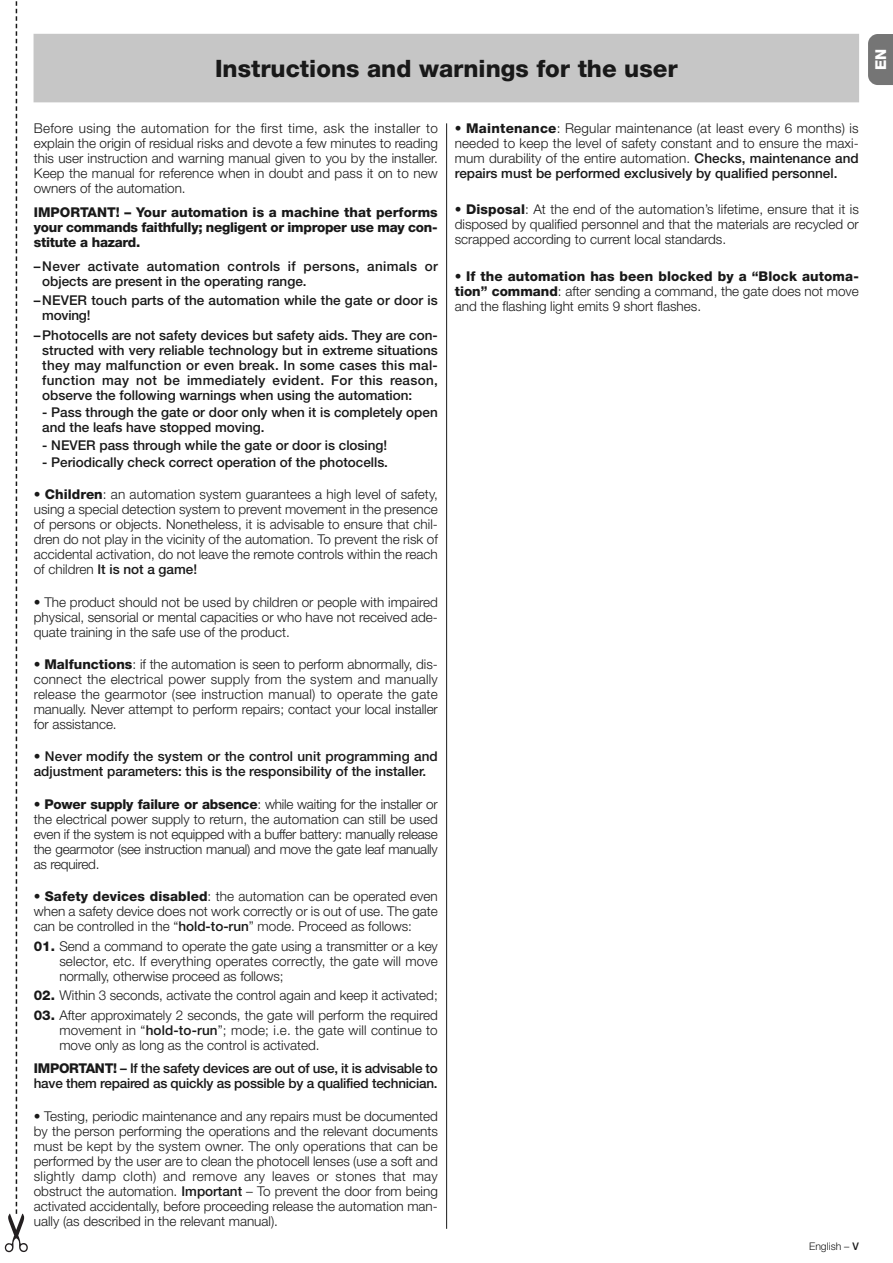
<style>
.page{position:relative;width:893px;height:1263px;background:#fff}
.page>*{position:absolute;margin:0;border:0;box-sizing:border-box;transform-origin:0 0}
.t1{font:800 24px "Helvetica Neue";color:#191919}
.t2{font:800 15px "Helvetica Neue";color:#fff}
.t3{font:300 13.5px/15.1px "Helvetica Neue";color:#191919;text-align:justify}
.t4{font:500 13.5px/15.1px "Helvetica Neue";color:#191919}
.t5{font:800 13.5px/15.1px "Helvetica Neue";letter-spacing:-.02em;color:#191919;text-align:justify}
.t6{font:500 13.5px/15.1px "Helvetica Neue";letter-spacing:-.02em;color:#191919}
.t7{font:500 13.5px/15.1px "Helvetica Neue";letter-spacing:.02em;color:#191919}
.t8{font:300 10.5px "Helvetica Neue";color:#191919}
.s1{font-weight:800}
.s2{font-weight:500}
.s3{font-weight:300}
</style>
<div class="page">
<svg style="left:868px;top:34px;width:24px;height:51px"></svg>
<hr style="left:446px;top:123px;width:1px;height:1106px;background:#191919">
<div style="left:34px;top:35px;width:824px;height:67px;background:#c6c6c6"></div>
<div style="left:34px;top:34px;width:825px;height:68px;border:1px solid #c6c6c6"></div>
<svg style="left:5px;top:1px;width:23px;height:1251px"></svg>
<h1 class="t1" style="left:215px;top:60px;width:464px">Instructions and warnings for the user</h1>
<p class="t3" style="left:34px;top:122px;width:406px">Before using the automation for the first time, ask the installer to explain the origin of residual risks and devote a few minutes to reading this user instruction and warning manual given to you by the installer.<br>Keep the manual for reference when in doubt and pass it on to new owners of the automation.</p>
<p class="t5" style="left:34px;top:206px;width:405px">IMPORTANT! – Your automation is a machine that performs your commands faithfully; negligent or improper use may con&shy;stitute a hazard.</p>
<p class="t7" style="left:42px;top:260px;width:397px;text-indent:-9px">–Never activate automation controls if persons, animals or objects are present in the operating range.</p>
<p class="t4" style="left:42px;top:294px;width:397px;text-indent:-9px">–NEVER touch parts of the automation while the gate or door is moving!</p>
<p class="t4" style="left:42px;top:329px;width:397px;text-align:justify;text-indent:-9px">–Photocells are not safety devices but safety aids. They are con&shy;structed with very reliable technology but in extreme situations they may malfunction or even break. In some cases this mal&shy;function may not be immediately evident. For this reason, observe the following warnings when using the automation:</p>
<p class="t4" style="left:42px;top:406px;width:397px">- Pass through the gate or door only when it is completely open and the leafs have stopped moving.</p>
<p class="t4" style="left:42px;top:439px;width:346px">- NEVER pass through while the gate or door is closing!</p>
<p class="t4" style="left:42px;top:456px;width:347px">- Periodically check correct operation of the photocells.</p>
<p class="t3" style="left:34px;top:488px;width:405px">• <span class="s1">Children</span>: an automation system guarantees a high level of safety, using a special detection system to prevent movement in the presence of persons or objects. Nonetheless, it is advisable to ensure that chil&shy;dren do not play in the vicinity of the automation. To prevent the risk of accidental activation, do not leave the remote controls within the reach of children <span class="s2">It is not a game!</span></p>
<p class="t3" style="left:34px;top:595px;width:406px">• The product should not be used by children or people with impaired physical, sensorial or mental capacities or who have not received ade&shy;quate training in the safe use of the product.</p>
<p class="t3" style="left:34px;top:658px;width:405px">• <span class="s1">Malfunctions</span>: if the automation is seen to perform abnormally, dis&shy;connect the electrical power supply from the system and manually release the gearmotor (see instruction manual) to operate the gate manually. Never attempt to perform repairs; contact your local installer for assistance.</p>
<p class="t4" style="left:34px;top:750px;width:405px"><span class="s3">•</span> Never modify the system or the control unit programming and adjustment parameters: this is the responsibility of the installer.</p>
<p class="t3" style="left:34px;top:797px;width:406px">• <span class="s1">Power supply failure or absence</span>: while waiting for the installer or the electrical power supply to return, the automation can still be used even if the system is not equipped with a buffer battery: manually release the gearmotor (see instruction manual) and move the gate leaf manually as required.</p>
<p class="t3" style="left:34px;top:890px;width:405px">• <span class="s1">Safety devices disabled</span>: the automation can be operated even when a safety device does not work correctly or is out of use. The gate can be controlled in the “<span class="s2">hold-to-run</span>” mode. Proceed as follows:</p>
<p class="t3" style="left:59px;top:940px;width:380px;text-indent:-26px"><span class="s1">01.</span> Send a command to operate the gate using a transmitter or a key selector, etc. If everything operates correctly, the gate will move normally, otherwise proceed as follows;</p>
<p class="t3" style="left:34px;top:989px;width:405px"><span class="s1">02.</span> Within 3 seconds, activate the control again and keep it activated;</p>
<p class="t3" style="left:59px;top:1008px;width:380px;text-indent:-26px"><span class="s1">03.</span> After approximately 2 seconds, the gate will perform the required movement in “<span class="s2">hold-to-run</span>”; mode; i.e. the gate will continue to move only as long as the control is activated.</p>
<p class="t6" style="left:34px;top:1062px;width:405px"><span class="s1">IMPORTANT!</span> – If the safety devices are out of use, it is advisable to have them repaired as quickly as possible by a qualified technician.</p>
<p class="t3" style="left:34px;top:1109px;width:405px">• Testing, periodic maintenance and any repairs must be documented by the person performing the operations and the relevant documents must be kept by the system owner. The only operations that can be performed by the user are to clean the photocell lenses (use a soft and slightly damp cloth) and remove any leaves or stones that may obstruct the automation. <span class="s2">Important</span> – To prevent the door from being activated accidentally, before proceeding release the automation man&shy;ually (as described in the relevant manual).</p>
<p class="t3" style="left:455px;top:122px;width:405px">• <span class="s1">Maintenance</span>: Regular maintenance (at least every 6 months) is needed to keep the level of safety constant and to ensure the maxi&shy;mum durability of the entire automation. <span class="s2">Checks, maintenance and repairs must be performed exclusively by qualified personnel.</span></p>
<p class="t3" style="left:455px;top:203px;width:405px">• <span class="s1">Disposal</span>: At the end of the automation’s lifetime, ensure that it is disposed by qualified personnel and that the materials are recycled or scrapped according to current local standards.</p>
<p class="t3" style="left:455px;top:269px;width:405px">• <span class="s1">If the automation has been blocked by a “Block automa&shy;tion” command</span>: after sending a command, the gate does not move and the flashing light emits 9 short flashes.</p>
<p class="t8" style="left:809px;top:1243px;width:51px">English – <span class="s2">V</span></p>
<p class="t2" style="left:875px;top:70px;width:23px;rotate:-90deg">EN</p>
</div>
